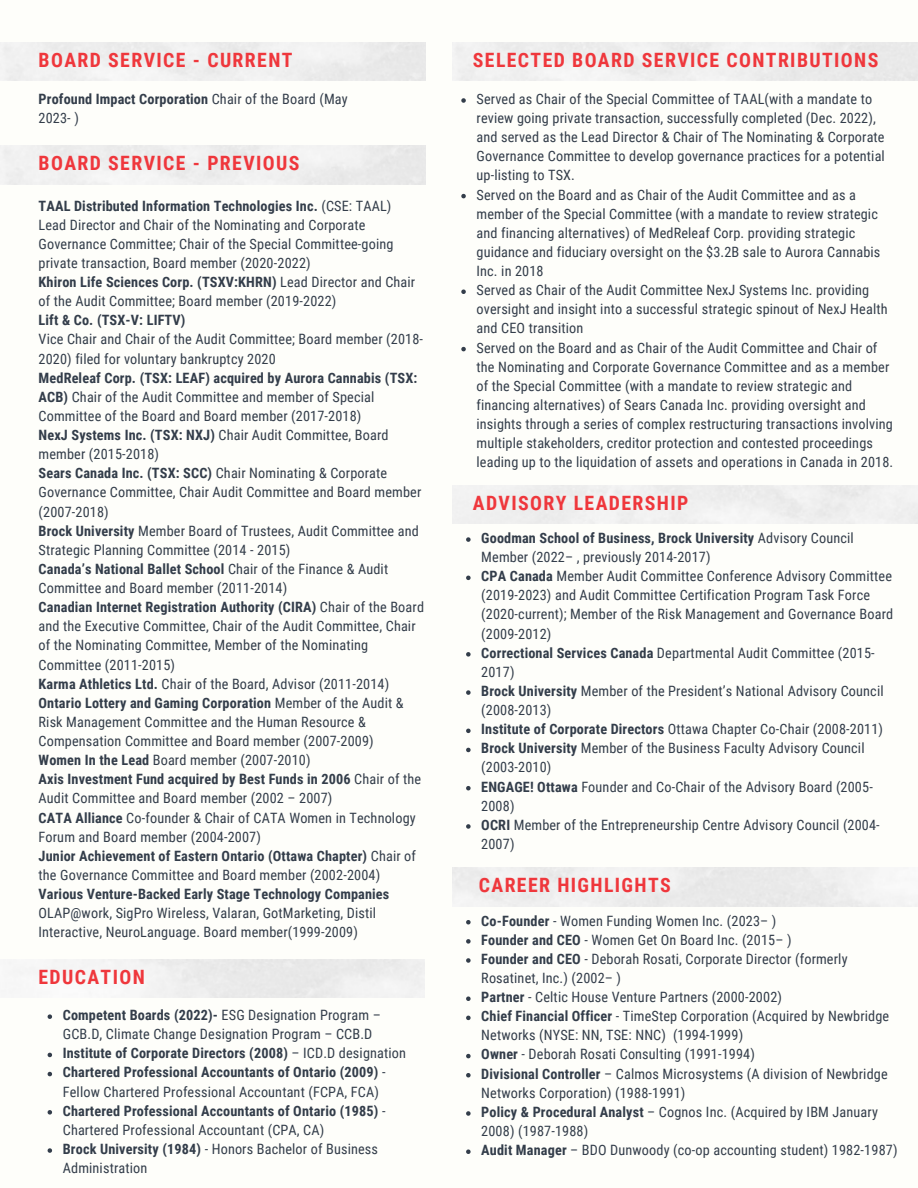
<style>
.page{position:relative;width:918px;height:1188px;background:#fefefa}
.page>*{position:absolute;margin:0;border:0;box-sizing:border-box;transform-origin:0 0}
.t1{font:700 19.8px "Roboto Condensed";letter-spacing:.07em;color:#ef373c}
.t2{font:14.25px/19.2px "Roboto Condensed";letter-spacing:.01em;color:#333d4a}
.t3{font:700 14.25px/19.2px "Roboto Condensed";letter-spacing:.01em;color:#333d4a}
.s1{font-weight:400}
.s2{font-weight:700}
</style>
<div class="page">
<svg style="left:461px;top:98px;width:5px;height:5px"></svg>
<svg style="left:461px;top:194px;width:5px;height:4px"></svg>
<svg style="left:461px;top:290px;width:5px;height:4px"></svg>
<svg style="left:461px;top:347px;width:5px;height:4px"></svg>
<svg style="left:48px;top:1014px;width:4px;height:5px"></svg>
<svg style="left:48px;top:1053px;width:4px;height:4px"></svg>
<svg style="left:48px;top:1072px;width:4px;height:4px"></svg>
<svg style="left:48px;top:1110px;width:4px;height:5px"></svg>
<svg style="left:48px;top:1148px;width:4px;height:5px"></svg>
<svg style="left:466px;top:920px;width:5px;height:4px"></svg>
<svg style="left:466px;top:939px;width:5px;height:5px"></svg>
<svg style="left:466px;top:958px;width:5px;height:5px"></svg>
<svg style="left:466px;top:996px;width:5px;height:5px"></svg>
<svg style="left:466px;top:1016px;width:5px;height:4px"></svg>
<svg style="left:466px;top:1054px;width:5px;height:4px"></svg>
<svg style="left:466px;top:1073px;width:5px;height:4px"></svg>
<svg style="left:466px;top:1111px;width:5px;height:5px"></svg>
<svg style="left:466px;top:1149px;width:5px;height:5px"></svg>
<svg style="left:466px;top:537px;width:5px;height:5px"></svg>
<svg style="left:466px;top:576px;width:5px;height:4px"></svg>
<svg style="left:466px;top:652px;width:5px;height:5px"></svg>
<svg style="left:466px;top:690px;width:5px;height:5px"></svg>
<svg style="left:466px;top:729px;width:5px;height:4px"></svg>
<svg style="left:466px;top:748px;width:5px;height:4px"></svg>
<svg style="left:466px;top:786px;width:5px;height:4px"></svg>
<svg style="left:466px;top:824px;width:5px;height:5px"></svg>
<p class="t1" style="left:39px;top:49px;width:255px">BOARD SERVICE - CURRENT</p>
<h1 class="t1" style="left:473px;top:49px;width:407px">SELECTED BOARD SERVICE CONTRIBUTIONS</h1>
<p class="t2" style="left:477px;top:89px;width:410px">Served as Chair of the Special Committee of TAAL(with a mandate to review going private transaction, successfully completed (Dec. 2022), and served as the Lead Director &amp; Chair of The Nominating &amp; Corporate Governance Committee to develop governance practices for a potential up-listing to TSX.</p>
<p class="t2" style="left:477px;top:185px;width:405px">Served on the Board and as Chair of the Audit Committee and as a member of the Special Committee (with a mandate to review strategic and financing alternatives) of MedReleaf Corp. providing strategic guidance and fiduciary oversight on the $3.2B sale to Aurora Cannabis Inc. in 2018</p>
<p class="t2" style="left:477px;top:281px;width:413px">Served as Chair of the Audit Committee NexJ Systems Inc. providing oversight and insight into a successful strategic spinout of NexJ Health and CEO transition</p>
<p class="t2" style="left:477px;top:338px;width:418px">Served on the Board and as Chair of the Audit Committee and Chair of the Nominating and Corporate Governance Committee and as a member of the Special Committee (with a mandate to review strategic and financing alternatives) of Sears Canada Inc. providing oversight and insights through a series of complex restructuring transactions involving multiple stakeholders, creditor protection and contested proceedings leading up to the liquidation of assets and operations in Canada in 2018.</p>
<p class="t3" style="left:39px;top:89px;width:311px">Profound Impact Corporation <span class="s1">Chair of the Board (May</span></p>
<p class="t2" style="left:39px;top:109px;width:42px">2023- )</p>
<h1 class="t1" style="left:39px;top:152px;width:262px">BOARD SERVICE - PREVIOUS</h1>
<p class="t3" style="left:39px;top:196px;width:354px">TAAL Distributed Information Technologies Inc. <span class="s1">(CSE: TAAL)</span></p>
<p class="t2" style="left:39px;top:215px;width:328px">Lead Director and Chair of the Nominating and Corporate</p>
<p class="t2" style="left:39px;top:234px;width:356px">Governance Committee; Chair of the Special Committee-going</p>
<h1 class="t2" style="left:39px;top:253px;width:274px">private transaction, Board member (2020-2022)</h1>
<p class="t2" style="left:39px;top:273px;width:378px"><span class="s2">Khiron Life Sciences Corp. (TSXV:KHRN)</span> Lead Director and Chair of the Audit Committee; Board member (2019-2022)</p>
<p class="t3" style="left:39px;top:311px;width:148px">Lift &amp; Co. (TSX-V: LIFTV)</p>
<p class="t2" style="left:39px;top:330px;width:386px">Vice Chair and Chair of the Audit Committee; Board member (2018-<br>2020) filed for voluntary bankruptcy 2020</p>
<p class="t2" style="left:39px;top:368px;width:380px"><span class="s2">MedReleaf Corp. (TSX: LEAF) acquired by Aurora Cannabis (TSX:<br>ACB)</span> Chair of the Audit Committee and member of Special<br>Committee of the Board and Board member (2017-2018)</p>
<p class="t2" style="left:39px;top:426px;width:352px"><span class="s2">NexJ Systems Inc. (TSX: NXJ)</span> Chair Audit Committee, Board member (2015-2018)</p>
<p class="t2" style="left:39px;top:464px;width:384px"><span class="s2">Sears Canada Inc. (TSX: SCC)</span> Chair Nominating &amp; Corporate<br>Governance Committee, Chair Audit Committee and Board member (2007-2018)</p>
<p class="t2" style="left:39px;top:521px;width:382px"><span class="s2">Brock University</span> Member Board of Trustees, Audit Committee and<br>Strategic Planning Committee (2014 - 2015)</p>
<p class="t2" style="left:39px;top:559px;width:351px"><span class="s2">Canada’s National Ballet School</span> Chair of the Finance &amp; Audit<br>Committee and Board member (2011-2014)</p>
<p class="t2" style="left:39px;top:598px;width:387px"><span class="s2">Canadian Internet Registration Authority (CIRA)</span> Chair of the Board and the Executive Committee, Chair of the Audit Committee, Chair of the Nominating Committee, Member of the Nominating Committee (2011-2015)</p>
<p class="t2" style="left:39px;top:674px;width:352px"><span class="s2">Karma Athletics Ltd.</span> Chair of the Board, Advisor (2011-2014)</p>
<p class="t2" style="left:39px;top:693px;width:367px"><span class="s2">Ontario Lottery and Gaming Corporation</span> Member of the Audit &amp;<br>Risk Management Committee and the Human Resource &amp;<br>Compensation Committee and Board member (2007-2009)</p>
<p class="t2" style="left:39px;top:751px;width:274px"><span class="s2">Women In the Lead</span> Board member (2007-2010)</p>
<p class="t2" style="left:39px;top:770px;width:384px"><span class="s2">Axis Investment Fund acquired by Best Funds in 2006</span> Chair of the<br>Audit Committee and Board member (2002 – 2007)</p>
<p class="t2" style="left:39px;top:808px;width:379px"><span class="s2">CATA Alliance</span> Co-founder &amp; Chair of CATA Women in Technology<br>Forum and Board member (2004-2007)</p>
<p class="t2" style="left:39px;top:846px;width:379px"><span class="s2">Junior Achievement of Eastern Ontario (Ottawa Chapter)</span> Chair of the Governance Committee and Board member (2002-2004)</p>
<p class="t2" style="left:39px;top:885px;width:352px"><span class="s2">Various Venture-Backed Early Stage Technology Companies<br></span>OLAP@work, SigPro Wireless, Valaran, GotMarketing, Distil<br>Interactive, NeuroLanguage. Board member(1999-2009)</p>
<p class="t1" style="left:473px;top:492px;width:217px">ADVISORY LEADERSHIP</p>
<p class="t2" style="left:481px;top:528px;width:374px"><span class="s2">Goodman School of Business, Brock University</span> Advisory Council<br>Member (2022– , previously 2014-2017)</p>
<p class="t2" style="left:481px;top:567px;width:413px"><span class="s2">CPA Canada</span> Member Audit Committee Conference Advisory Committee (2019-2023) and Audit Committee Certification Program Task Force (2020-current); Member of the Risk Management and Governance Board (2009-2012)</p>
<p class="t2" style="left:481px;top:643px;width:395px"><span class="s2">Correctional Services Canada</span> Departmental Audit Committee (2015-<br>2017)</p>
<p class="t2" style="left:481px;top:681px;width:404px"><span class="s2">Brock University</span> Member of the President’s National Advisory Council (2008-2013)</p>
<p class="t2" style="left:481px;top:720px;width:403px"><span class="s2">Institute of Corporate Directors</span> Ottawa Chapter Co-Chair (2008-2011)</p>
<p class="t2" style="left:481px;top:739px;width:385px"><span class="s2">Brock University</span> Member of the Business Faculty Advisory Council (2003-2010)</p>
<p class="t2" style="left:481px;top:777px;width:393px"><span class="s2">ENGAGE! Ottawa</span> Founder and Co-Chair of the Advisory Board (2005-<br>2008)</p>
<p class="t2" style="left:481px;top:815px;width:400px"><span class="s2">OCRI</span> Member of the Entrepreneurship Centre Advisory Council (2004-<br>2007)</p>
<h1 class="t1" style="left:479px;top:874px;width:193px">CAREER HIGHLIGHTS</h1>
<p class="t2" style="left:481px;top:911px;width:297px"><span class="s2">Co-Founder</span> - Women Funding Women Inc. (2023– )</p>
<p class="t2" style="left:481px;top:930px;width:312px"><span class="s2">Founder and CEO</span> - Women Get On Board Inc. (2015– )</p>
<p class="t2" style="left:481px;top:949px;width:368px"><span class="s2">Founder and CEO</span> - Deborah Rosati, Corporate Director (formerly<br>Rosatinet, Inc.) (2002– )</p>
<p class="t2" style="left:481px;top:988px;width:302px"><span class="s2">Partner</span> - Celtic House Venture Partners (2000-2002)</p>
<p class="t2" style="left:481px;top:1007px;width:409px"><span class="s2">Chief Financial Officer</span> - TimeStep Corporation (Acquired by Newbridge<br>Networks (NYSE: NN, TSE: NNC) (1994-1999)</p>
<p class="t2" style="left:481px;top:1045px;width:275px"><span class="s2">Owner</span> - Deborah Rosati Consulting (1991-1994)</p>
<p class="t2" style="left:481px;top:1064px;width:408px"><span class="s2">Divisional Controller</span> – Calmos Microsystems (A division of Newbridge<br>Networks Corporation) (1988-1991)</p>
<p class="t2" style="left:481px;top:1102px;width:398px"><span class="s2">Policy &amp; Procedural Analyst</span> – Cognos Inc. (Acquired by IBM January<br>2008) (1987-1988)</p>
<p class="t2" style="left:481px;top:1141px;width:418px"><span class="s2">Audit Manager</span> – BDO Dunwoody (co-op accounting student) 1982-1987)</p>
<p class="t1" style="left:39px;top:965px;width:108px">EDUCATION</p>
<h1 class="t2" style="left:63px;top:1006px;width:320px"><span class="s2">Competent Boards (2022)-</span> ESG Designation Program –<br>GCB.D, Climate Change Designation Program – CCB.D</h1>
<p class="t3" style="left:63px;top:1044px;width:345px">Institute of Corporate Directors (2008) <span class="s1">– ICD.D designation</span></p>
<p class="t2" style="left:63px;top:1063px;width:324px"><span class="s2">Chartered Professional Accountants of Ontario (2009)</span> -<br>Fellow Chartered Professional Accountant (FCPA, FCA)</p>
<p class="t3" style="left:63px;top:1101px;width:324px">Chartered Professional Accountants of Ontario (1985) <span class="s1">-<br>Chartered Professional Accountant (CPA, CA)</span></p>
<p class="t2" style="left:63px;top:1139px;width:317px"><span class="s2">Brock University (1984)</span> - Honors Bachelor of Business<br>Administration</p>
</div>
